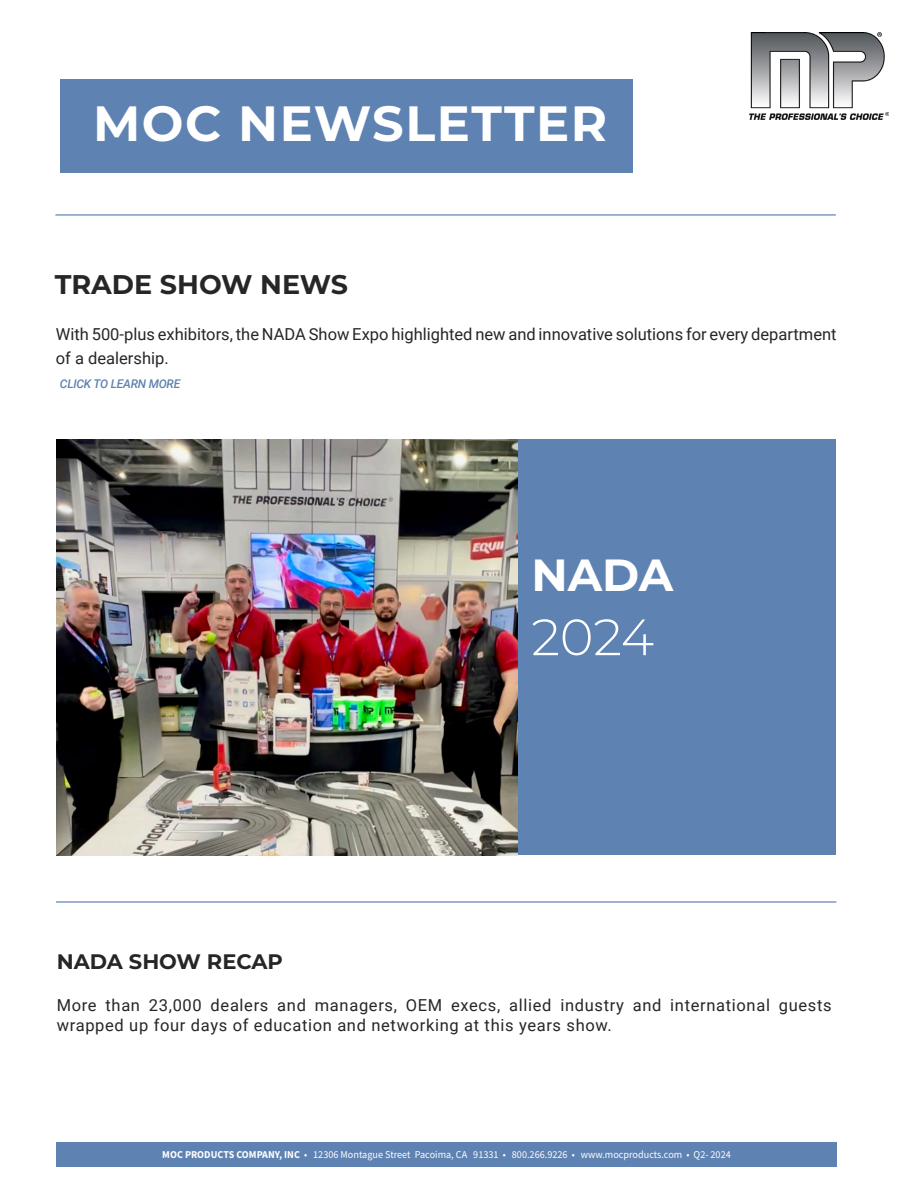
<style>
.page{position:relative;width:918px;height:1188px;background:#fff}
.page>*{position:absolute;margin:0;border:0;box-sizing:border-box;transform-origin:0 0}
.t1{font:300 51px "Montserrat";color:#fff}
.t2{font:700 49.5px "Montserrat";letter-spacing:.03em;color:#fff}
.t3{font:700 45px "Montserrat";color:#fff}
.t4{font:700 27px "Montserrat";color:#252626}
.t5{font:700 21px "Montserrat";color:#252626}
.t6{font:16.5px/19.5px "Roboto";letter-spacing:.04em;color:#252626}
.t7{font:16.5px/24px "Roboto";color:#252626}
.t8{font:italic 500 12px "Roboto";letter-spacing:-.02em;color:#5e82b2}
._7_Source_Sans{font:10.5px "Source Sans Pro";color:#fff}
.s1{font-weight:700}
</style>
<div class="page">
<hr style="left:55px;top:214px;width:781px;height:2px;background:#5e82b2">
<div style="left:515px;top:440px;width:321px;height:415px;background:#5e82b2"></div>
<img style="left:56px;top:440px;width:461px;height:415px">
<hr style="left:56px;top:901px;width:780px;height:2px;background:#5e82b2">
<div style="left:56px;top:1142px;width:781px;height:24px;background:#5e82b2"></div>
<div style="left:60px;top:79px;width:573px;height:93px;background:#5e82b2"></div>
<img style="left:749px;top:33px;width:140px;height:87px">
<p class="t2" style="left:93px;top:87px;width:516px">MOC NEWSLETTER</p>
<p class="t4" style="left:55px;top:265px;width:295px">TRADE SHOW NEWS</p>
<p class="t7" style="left:56px;top:322px;width:782px">With 500-plus exhibitors, the NADA Show Expo highlighted new and innovative solutions for every department of a dealership.</p>
<p class="t8" style="left:60px;top:376px;width:122px">CLICK TO LEARN MORE</p>
<p class="t5" style="left:57px;top:946px;width:228px">NADA SHOW RECAP</p>
<p class="t3" style="left:531px;top:542px;width:144px">NADA</p>
<p class="t1" style="left:531px;top:602px;width:124px">2024</p>
<p class="t6" style="left:57px;top:995px;width:776px">More than 23,000 dealers and managers, OEM execs, allied industry and international guests wrapped up four days of education and networking at this years show.</p>
<p class="_7_Source_Sans" style="left:162px;top:1148px;width:570px"><span class="s1">MOC PRODUCTS COMPANY, INC</span> • 12306 Montague Street Pacoima, CA 91331 • 800.266.9226 • www.mocproducts.com • Q2- 2024</p>
</div>
